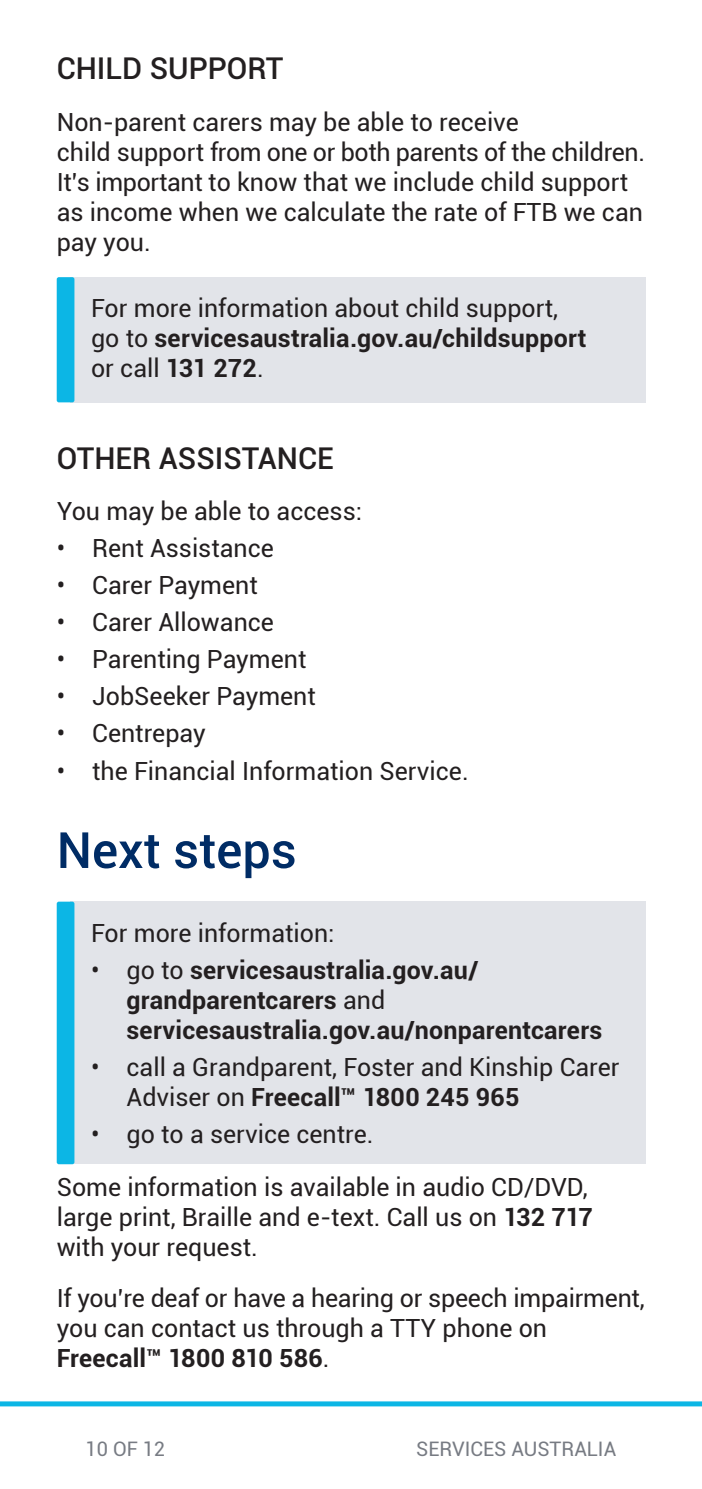
<style>
.page{position:relative;width:702px;height:1489px;background:#fff}
.page>*{position:absolute;margin:0;border:0;box-sizing:border-box;transform-origin:0 0}
.Heading_1{font:500 50px "Roboto";color:#002c65}
.Heading_2{font:500 30px "Roboto";color:#231f20}
.Body_text{font:25px/30px "Roboto";color:#231f20}
.t1{font:700 25px/30px "Roboto";letter-spacing:.01em;color:#231f20}
.t2{font:20px "Roboto";color:#777b83}
.s1{font-weight:700}
.s2{font-weight:400}
</style>
<div class="page">
<div style="left:70px;top:277px;width:575px;height:125px;background:#e2e4e9"></div>
<div style="left:57px;top:277px;width:17px;height:125px;background:#0cb6e5;border-radius:2px"></div>
<div style="left:70px;top:901px;width:575px;height:263px;background:#e2e4e9"></div>
<div style="left:57px;top:901px;width:17px;height:263px;background:#0cb6e5;border-radius:2px"></div>
<div style="left:0;top:1401px;width:702px;height:5px;background:#0cb6e5"></div>
<p class="Heading_2" style="left:57px;top:47px;width:228px">CHILD SUPPORT</p>
<p class="Body_text" style="left:57px;top:106px;width:590px">Non-parent carers may be able to receive<br>child support from one or both parents of the children.<br>It’s important to know that we include child support as income when we calculate the rate of FTB we can pay you.</p>
<p class="Body_text" style="left:91px;top:292px;width:497px">For more information about child support, go to <span class="s1">servicesaustralia.gov.au/childsupport </span>or call <span class="s1">131 272</span>.</p>
<p class="Heading_2" style="left:57px;top:437px;width:278px">OTHER ASSISTANCE</p>
<p class="Body_text" style="left:57px;top:495px;width:307px">You may be able to access:</p>
<p class="Body_text" style="left:57px;top:532px;width:219px">• Rent Assistance</p>
<p class="Body_text" style="left:57px;top:569px;width:203px">• Carer Payment</p>
<p class="Body_text" style="left:57px;top:606px;width:219px">• Carer Allowance</p>
<p class="Body_text" style="left:57px;top:643px;width:251px">• Parenting Payment</p>
<p class="Body_text" style="left:57px;top:680px;width:261px">• JobSeeker Payment</p>
<p class="Body_text" style="left:57px;top:717px;width:150px">• Centrepay</p>
<p class="Body_text" style="left:57px;top:754px;width:413px">• the Financial Information Service.</p>
<p class="Heading_1" style="left:57px;top:815px;width:241px">Next steps</p>
<p class="Body_text" style="left:91px;top:916px;width:245px">For more information:</p>
<p class="t1" style="left:126px;top:953px;width:477px;text-indent:-35px"><span class="s2">• go to</span> servicesaustralia.gov.au/ grandparentcarers <span class="s2">and </span>servicesaustralia.gov.au/nonparentcarers</p>
<p class="Body_text" style="left:126px;top:1051px;width:494px;text-indent:-35px">• call a Grandparent, Foster and Kinship Carer<br>Adviser on <span class="s1">Freecall™ 1800 245 965</span></p>
<p class="Body_text" style="left:91px;top:1118px;width:284px">• go to a service centre.</p>
<p class="Body_text" style="left:57px;top:1171px;width:537px">Some information is available in audio CD/DVD, large print, Braille and e-text. Call us on <span class="s1">132 717 </span>with your request.</p>
<p class="Body_text" style="left:57px;top:1282px;width:589px">If you’re deaf or have a hearing or speech impairment, you can contact us through a TTY phone on<br><span class="s1">Freecall™ 1800 810 586</span>.</p>
<p class="t2" style="left:85px;top:1434px;width:81px">10 OF 12</p>
<p class="t2" style="left:416px;top:1434px;width:202px">SERVICES AUSTRALIA</p>
</div>
